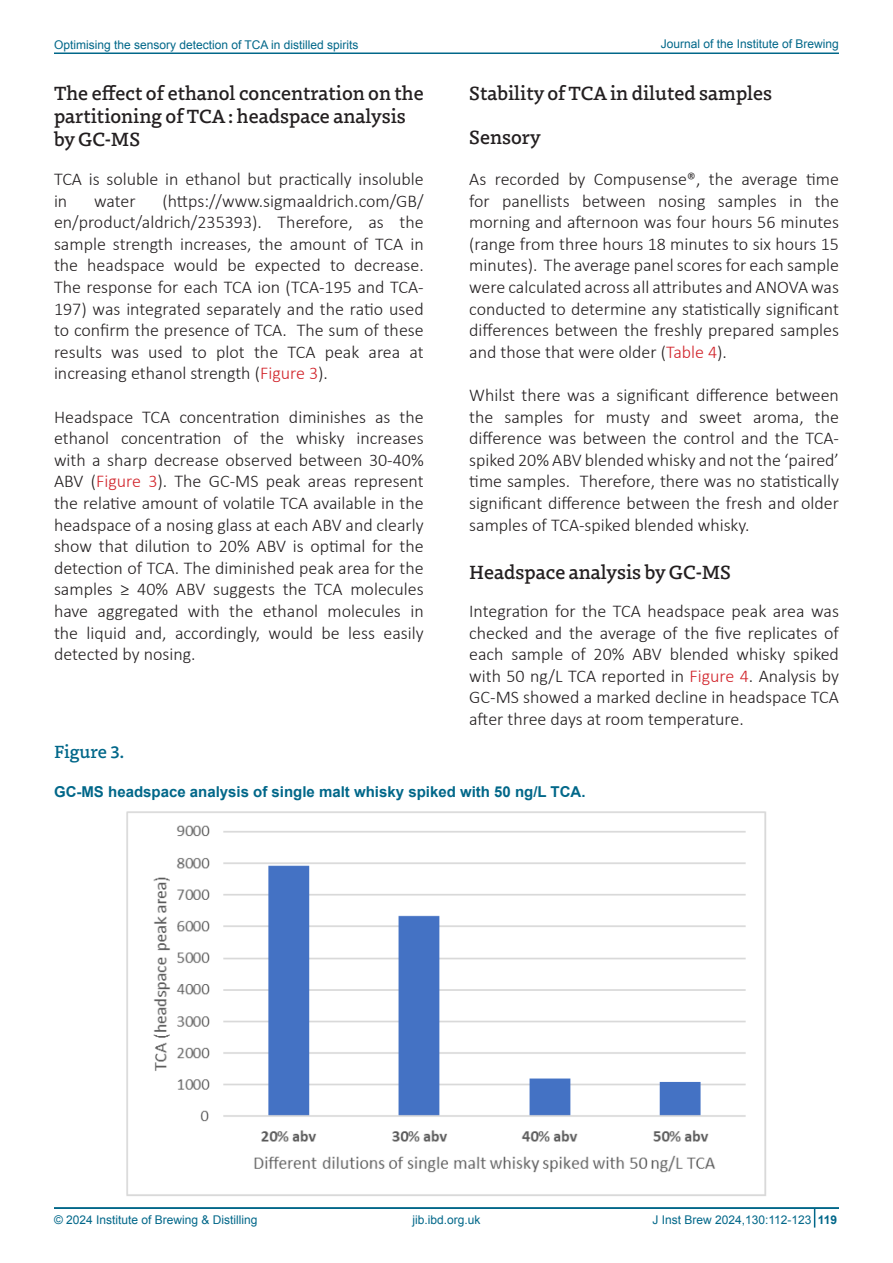
<style>
.page{position:relative;width:893px;height:1263px;background:#fff}
.page>*{position:absolute;margin:0;border:0;box-sizing:border-box;transform-origin:0 0}
.t1{font:500 19.5px/23.4px "Dovetail MVB";color:#231f20}
.t2{font:300 18px/21.6px "Calibri";color:#231f20;text-align:justify}
.t3{font:500 18px "Dovetail MVB";color:#016789}
.t4{font:700 15px "Arial";color:#016789}
.t5{font:12px "Arial";color:#016789}
.t6{font:700 12px "Arial";color:#016789}
.s1{color:#d1232a}
</style>
<div class="page">
<hr style="left:54px;top:53px;width:785px;height:1px;background:#016789">
<hr style="left:54px;top:1207px;width:785px;height:2px;background:#016789">
<svg style="left:814px;top:1209px;width:1px;height:18px"></svg>
<img style="left:126px;top:811px;width:640px;height:385px">
<p class="t5" style="left:54px;top:37px;width:306px">Optimising the sensory detection of TCA in distilled spirits</p>
<p class="t5" style="left:661px;top:36px;width:180px">Journal of the Institute of Brewing</p>
<p class="t1" style="left:54px;top:80px;width:371px">The effect of ethanol concentration on the partitioning of TCA : headspace analysis by GC-MS</p>
<p class="t2" style="left:54px;top:167px;width:371px">TCA is soluble in ethanol but practically insoluble in</p>
<p class="t2" style="left:54px;top:189px;width:371px;text-indent:108px">(https://www.sigmaaldrich.com/GB/ en/product/aldrich/235393). Therefore, as the sample strength increases, the amount of TCA in the headspace would be expected to decrease.<br>The response for each TCA ion (TCA-195 and TCA-197) was integrated separately and the ratio used to confirm the presence of TCA. The sum of these results was used to plot the TCA peak area at increasing ethanol strength (<span class="s1">Figure 3</span>).</p>
<p class="t2" style="left:54px;top:405px;width:371px">Headspace TCA concentration diminishes as the ethanol concentration of the whisky increases with a sharp decrease observed between 30-40% ABV (<span class="s1">Figure 3</span>). The GC-MS peak areas represent the relative amount of volatile TCA available in the headspace of a nosing glass at each ABV and clearly show that dilution to 20% ABV is optimal for the detection of TCA. The diminished peak area for the samples ≥ 40% ABV suggests the TCA molecules have aggregated with the ethanol molecules in the liquid and, accordingly, would be less easily detected by nosing.</p>
<p class="t2" style="left:94px;top:189px;width:43px">water</p>
<p class="t1" style="left:469px;top:80px;width:304px">Stability of TCA in diluted samples</p>
<p class="t1" style="left:469px;top:124px;width:73px">Sensory</p>
<p class="t2" style="left:469px;top:167px;width:371px">As recorded by Compusense®, the average time for panellists between nosing samples in the morning and afternoon was four hours 56 minutes (range from three hours 18 minutes to six hours 15 minutes). The average panel scores for each sample were calculated across all attributes and ANOVA was conducted to determine any statistically significant differences between the freshly prepared samples and those that were older (<span class="s1">Table 4</span>).</p>
<p class="t2" style="left:469px;top:383px;width:371px">Whilst there was a significant difference between the samples for musty and sweet aroma, the difference was between the control and the TCA&shy;spiked 20% ABV blended whisky and not the ‘paired’ time samples. Therefore, there was no statistically significant difference between the fresh and older samples of TCA-spiked blended whisky.</p>
<p class="t1" style="left:469px;top:559px;width:263px">Headspace analysis by GC-MS</p>
<p class="t2" style="left:469px;top:599px;width:371px">Integration for the TCA headspace peak area was checked and the average of the five replicates of each sample of 20% ABV blended whisky spiked with 50 ng/L TCA reported in <span class="s1">Figure 4</span>. Analysis by GC-MS showed a marked decline in headspace TCA after three days at room temperature.</p>
<p class="t3" style="left:54px;top:738px;width:71px">Figure 3.</p>
<p class="t4" style="left:54px;top:782px;width:533px">GC-MS headspace analysis of single malt whisky spiked with 50 ng/L TCA.</p>
<p class="t5" style="left:54px;top:1212px;width:205px">© 2024 Institute of Brewing &amp; Distilling</p>
<p class="t5" style="left:412px;top:1212px;width:70px">jib.ibd.org.uk</p>
<p class="t5" style="left:652px;top:1212px;width:161px">J Inst Brew 2024,130:112-123</p>
<p class="t6" style="left:818px;top:1212px;width:21px">119</p>
</div>
